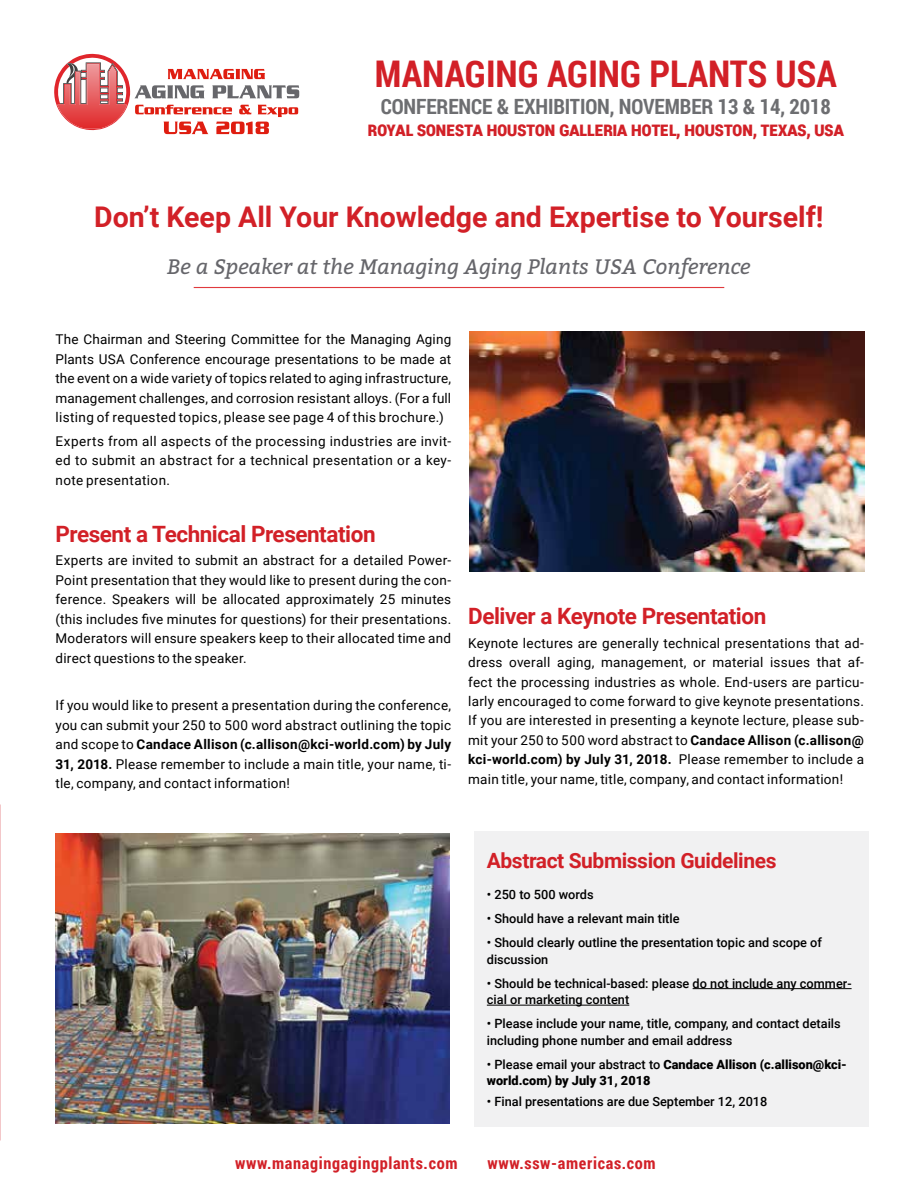
<style>
.page{position:relative;width:918px;height:1188px;background:#fff}
.page>*{position:absolute;margin:0;border:0;box-sizing:border-box;transform-origin:0 0}
.t1{font:700 36.75px "Roboto Condensed";color:#d22027}
.t2{font:700 28.5px "Roboto";color:#d22027}
.t3{font:700 22.5px "Roboto";letter-spacing:-.02em;color:#d22027}
.t4{font:italic 21px "Bitter";color:#66666b}
.t5{font:700 21px "Roboto Condensed";letter-spacing:-.005em;color:#6d6e71}
.t6{font:700 21px "Roboto";letter-spacing:-.02em;color:#d22027}
.t7{font:700 20.25px "Roboto Condensed";letter-spacing:-.03em;color:#d22027}
.t8{font:700 16.5px "Roboto Condensed";letter-spacing:.04em;color:#d22027}
.t9{font:13.5px/19.5px "Roboto";letter-spacing:.025em;color:#000;text-align:justify}
.t10{font:500 12.75px/16.5px "Roboto";color:#000}
.t11{font:900 12.75px/16.5px "Roboto";color:#000}
.s1{font-weight:700}
.s2{font-weight:500}
</style>
<div class="page">
<svg style="left:54px;top:54px;width:245px;height:80px"></svg>
<div style="left:474px;top:831px;width:394px;height:295px;background:#f1f1f2"></div>
<hr style="left:693px;top:988px;width:159px;height:1px;background:#000">
<hr style="left:487px;top:1005px;width:142px;height:1px;background:#000">
<hr style="left:194px;top:287px;width:530px;height:1px;background:#e03a3e">
<img style="left:55px;top:833px;width:395px;height:291px">
<img style="left:470px;top:332px;width:394px;height:240px">
<h1 class="t1" style="left:375px;top:48px;width:463px">MANAGING AGING PLANTS USA</h1>
<h3 class="t5" style="left:381px;top:92px;width:287px">CONFERENCE &amp; EXHIBITION, November</h3>
<h3 class="t5" style="left:718px;top:92px;width:115px">13 &amp; 14, 2018</h3>
<h3 class="t7" style="left:368px;top:115px;width:478px">Royal Sonesta Houston Galleria Hotel, Houston, Texas, USA</h3>
<h2 class="t2" style="left:94px;top:197px;width:731px">Don’t Keep All Your Knowledge and Expertise to Yourself!</h2>
<h3 class="t4" style="left:167px;top:251px;width:585px">Be a Speaker at the Managing Aging Plants USA Conference</h3>
<p class="t9" style="left:55px;top:329px;width:397px">The Chairman and Steering Committee for the Managing Aging Plants USA Conference encourage presentations to be made at the event on a wide variety of topics related to aging infrastructure, management challenges, and corrosion resistant alloys. (For a full listing of requested topics, please see page 4 of this brochure.)</p>
<p class="t9" style="left:55px;top:431px;width:397px">Experts from all aspects of the processing industries are invit&shy;ed to submit an abstract for a technical presentation or a key&shy;note presentation.</p>
<h3 class="t3" style="left:55px;top:518px;width:322px">Present a Technical Presentation</h3>
<p class="t9" style="left:55px;top:550px;width:397px">Experts are invited to submit an abstract for a detailed Power-Point presentation that they would like to present during the con&shy;ference. Speakers will be allocated approximately 25 minutes (this includes five minutes for questions) for their presentations.<br>Moderators will ensure speakers keep to their allocated time and direct questions to the speaker.</p>
<p class="t9" style="left:55px;top:695px;width:397px">If you would like to present a presentation during the conference, you can submit your 250 to 500 word abstract outlining the topic and scope to <span class="s1">Candace Allison (c.allison@kci-world.com) by July 31, 2018.</span> Please remember to include a main title, your name, ti&shy;tle, company, and contact information!</p>
<h3 class="t3" style="left:468px;top:600px;width:300px">Deliver a Keynote Presentation</h3>
<p class="t9" style="left:468px;top:632px;width:397px">Keynote lectures are generally technical presentations that ad&shy;dress overall aging, management, or material issues that af&shy;fect the processing industries as whole. End-users are particu&shy;larly encouraged to come forward to give keynote presentations.<br>If you are interested in presenting a keynote lecture, please sub&shy;mit your 250 to 500 word abstract to <span class="s1">Candace Allison (c.allison@ kci-world.com) by July 31, 2018.</span> Please remember to include a main title, your name, title, company, and contact information!</p>
<h3 class="t6" style="left:487px;top:846px;width:291px">Abstract Submission Guidelines</h3>
<p class="t10" style="left:487px;top:886px;width:108px">• 250 to 500 words</p>
<p class="t10" style="left:487px;top:910px;width:194px">• Should have a relevant main title</p>
<p class="t10" style="left:487px;top:934px;width:337px">• Should clearly outline the presentation topic and scope of discussion</p>
<p class="t10" style="left:487px;top:974px;width:366px">• Should be technical-based: please do not include any commer&shy;cial or marketing content</p>
<p class="t10" style="left:487px;top:1015px;width:355px">• Please include your name, title, company, and contact details including phone number and email address</p>
<p class="t11" style="left:487px;top:1055px;width:362px"><span class="s2">• Please email your abstract to</span> Candace Allison (c.allison@kci&shy;world.com) by July 31, 2018</p>
<p class="t10" style="left:487px;top:1093px;width:282px">• Final presentations are due September 12, 2018</p>
<p class="t8" style="left:235px;top:1152px;width:224px">www.managingagingplants.com</p>
<p class="t8" style="left:488px;top:1152px;width:170px">www.ssw-americas.com</p>
</div>
